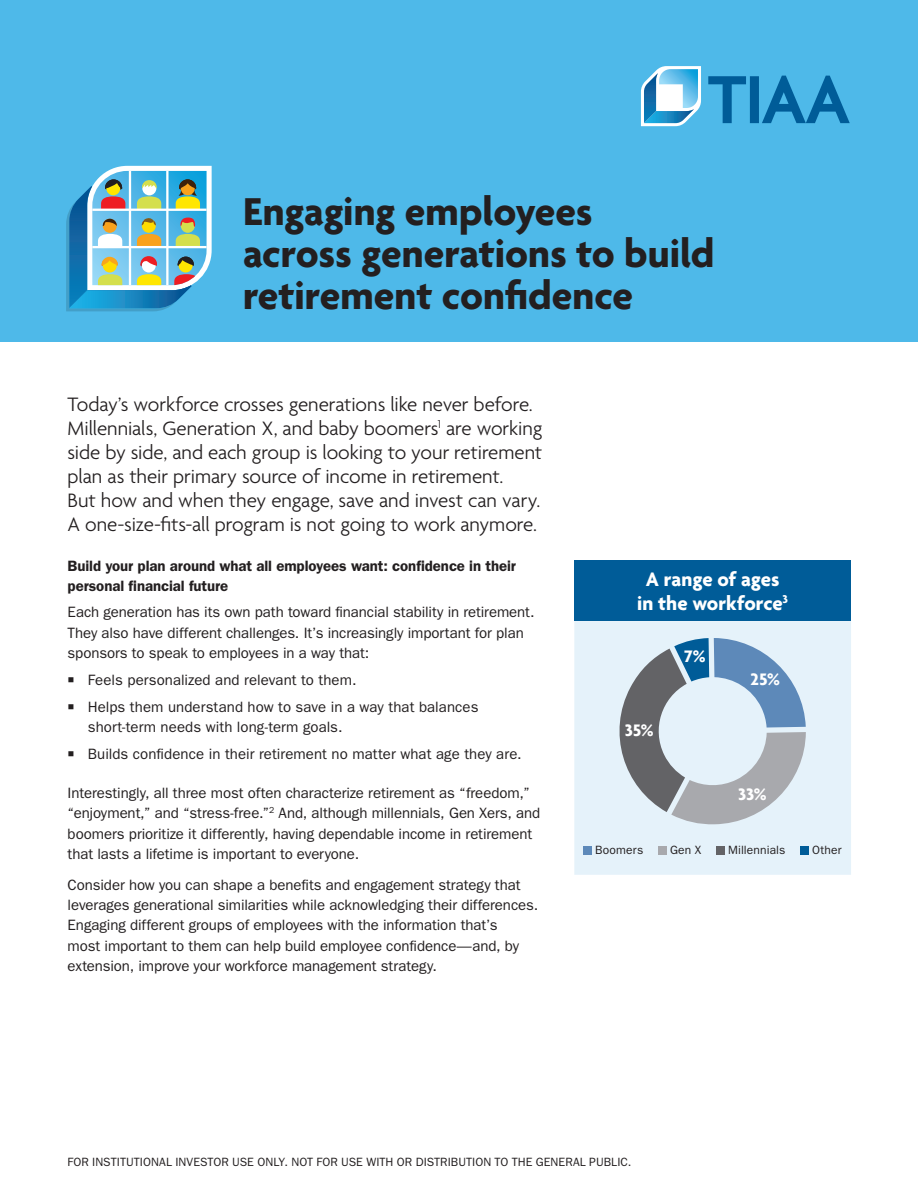
<style>
.page{position:relative;width:918px;height:1188px;background:#fff}
.page>*{position:absolute;margin:0;border:0;box-sizing:border-box;transform-origin:0 0}
._4B_Headline_Page_Ti{font:700 42px/42px "Agenda";color:#231f20}
._8B_Intro_Text__AL_1{font:300 21px/24px "Agenda";letter-spacing:-.005em;color:#231f20}
._12A_Callout_Subhead{font:700 21px/24px "Agenda";color:#fff;text-align:center}
._12A_Callout_Subhead-2{font:700 18px "Agenda";color:#fff}
._7A_Body_Text__FG_10{font:15px/20.2px "ITC Franklin Gothic Std";letter-spacing:-.005em;color:#231f20}
._7B_Body_Text_Before{font:15px/20.2px "ITC Franklin Gothic Std";letter-spacing:-.005em;color:#231f20}
._6A_Body_Subhead__AB{font:600 15px/20.2px "ITC Franklin Gothic Std";letter-spacing:-.005em;color:#231f20}
._16A_Legal__FG_8_9{font:12px "ITC Franklin Gothic Std";letter-spacing:.005em;color:#231f20}
._5A_Page_Subtitle__A{font:12px "ITC Franklin Gothic Std";letter-spacing:.01em;color:#231f20}
</style>
<div class="page">
<div style="left:0;top:0;width:918px;height:342px;background:#4eb9e9"></div>
<svg style="left:708px;top:76px;width:142px;height:47px"></svg>
<svg style="left:641px;top:66px;width:60px;height:60px"></svg>
<svg style="left:66px;top:166px;width:146px;height:145px"></svg>
<hr style="left:92px;top:209px;width:115px;height:2px;background:#fff">
<hr style="left:92px;top:246px;width:115px;height:2px;background:#fff">
<hr style="left:166px;top:171px;width:3px;height:114px;background:#fff">
<hr style="left:129px;top:171px;width:2px;height:114px;background:#fff">
<div style="left:574px;top:561px;width:277px;height:60px;background:#005c98"></div>
<div style="left:574px;top:621px;width:277px;height:254px;background:#e5f2fa"></div>
<svg style="left:607px;top:638px;width:199px;height:187px;background:#afbecb"></svg>
<div style="left:583px;top:846px;width:9px;height:8px;background:#5d89b9"></div>
<div style="left:658px;top:846px;width:8px;height:8px;background:#a8a9ad"></div>
<div style="left:716px;top:846px;width:9px;height:8px;background:#636366"></div>
<div style="left:800px;top:846px;width:9px;height:8px;background:#005c98"></div>
<p class="_4B_Headline_Page_Ti" style="left:243px;top:193px;width:473px">Engaging employees<br>across generations to build retirement confidence</p>
<p class="_8B_Intro_Text__AL_1" style="left:68px;top:394px;width:476px">Today’s workforce crosses generations like never before.<br>Millennials, Generation X, and baby boomers<sup>1</sup> are working side by side, and each group is looking to your retirement plan as their primary source of income in retirement.<br>But how and when they engage, save and invest can vary.<br>A one-size-fits-all program is not going to work anymore.</p>
<p class="_6A_Body_Subhead__AB" style="left:68px;top:556px;width:450px">Build your plan around what all employees want: confidence in their personal financial future</p>
<p class="_7B_Body_Text_Before" style="left:68px;top:602px;width:468px">Each generation has its own path toward financial stability in retirement.<br>They also have different challenges. It’s increasingly important for plan sponsors to speak to employees in a way that:</p>
<p class="_7A_Body_Text__FG_10" style="left:88px;top:670px;width:270px">Feels personalized and relevant to them.</p>
<p class="_7A_Body_Text__FG_10" style="left:88px;top:697px;width:392px">Helps them understand how to save in a way that balances short-term needs with long-term goals.</p>
<p class="_7A_Body_Text__FG_10" style="left:88px;top:744px;width:435px">Builds confidence in their retirement no matter what age they are.</p>
<p class="_7A_Body_Text__FG_10" style="left:68px;top:783px;width:474px">Interestingly, all three most often characterize retirement as “freedom,” “enjoyment,” and “stress-free.”<sup>2</sup> And, although millennials, Gen Xers, and boomers prioritize it differently, having dependable income in retirement that lasts a lifetime is important to everyone.</p>
<p class="_7A_Body_Text__FG_10" style="left:68px;top:875px;width:472px">Consider how you can shape a benefits and engagement strategy that leverages generational similarities while acknowledging their differences.<br>Engaging different groups of employees with the information that’s<br>most important to them can help build employee confidence—and, by extension, improve your workforce management strategy.</p>
<p class="_12A_Callout_Subhead" style="left:637px;top:569px;width:152px">A range of ages in the workforce<sup>3</sup></p>
<p class="_12A_Callout_Subhead-2" style="left:625px;top:721px;width:31px">35%</p>
<p class="_12A_Callout_Subhead-2" style="left:684px;top:646px;width:23px">7%</p>
<p class="_12A_Callout_Subhead-2" style="left:751px;top:669px;width:31px">25%</p>
<p class="_12A_Callout_Subhead-2" style="left:738px;top:784px;width:30px">33%</p>
<p class="_5A_Page_Subtitle__A" style="left:595px;top:843px;width:49px">Boomers</p>
<p class="_5A_Page_Subtitle__A" style="left:670px;top:843px;width:33px">Gen X</p>
<p class="_5A_Page_Subtitle__A" style="left:728px;top:843px;width:59px">Millennials</p>
<p class="_5A_Page_Subtitle__A" style="left:812px;top:843px;width:31px">Other</p>
<p class="_16A_Legal__FG_8_9" style="left:68px;top:1155px;width:565px">FOR INSTITUTIONAL INVESTOR USE ONLY. NOT FOR USE WITH OR DISTRIBUTION TO THE GENERAL PUBLIC.</p>
</div>
